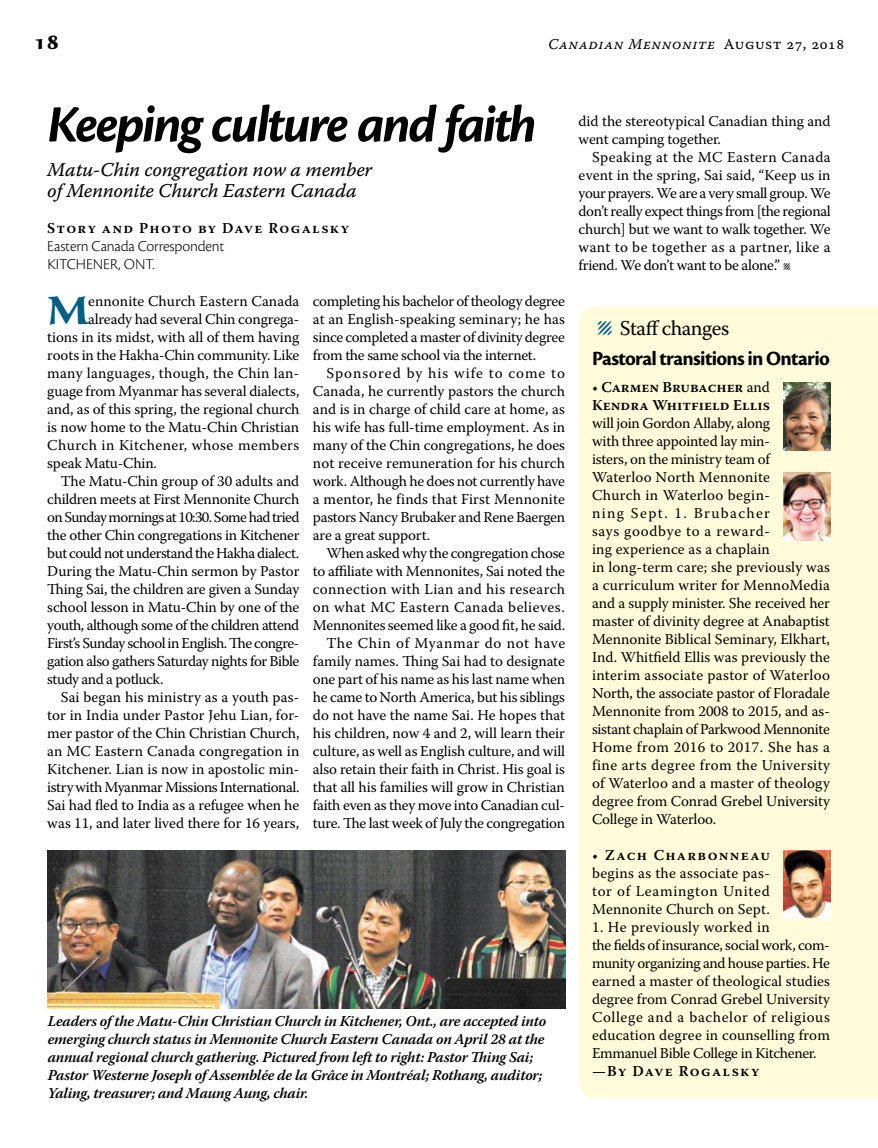
<style>
.page{position:relative;width:878px;height:1148px;background:#fff}
.page>*{position:absolute;margin:0;border:0;box-sizing:border-box;transform-origin:0 0}
.t1{font:italic 700 54px "Cronos Pro";letter-spacing:-.04em;color:#000}
.t2{font:700 40.65px "Sava Pro";color:#005e83}
.t3{font:700 21px "Cronos Pro";color:#000}
.t4{font:21px "Warnock Pro";letter-spacing:-.02em;color:#000}
.t5{font:700 21px "Sava Pro";color:#000}
.t6{font:19.5px/21px "Warnock Pro It Capt";letter-spacing:-.015em;color:#000}
.t7{font:300 15.75px/18px "Cronos Pro";letter-spacing:-.01em;color:#000}
.t8{font:15px/18px "Warnock Pro";letter-spacing:-.005em;color:#000;text-align:justify}
.t9{font:italic 600 15px/18px "Warnock Pro";letter-spacing:-.015em;color:#000}
.t10{font:15px "Warnock Pro";letter-spacing:-.03em;color:#000}
.t11{font:15px "Warnock Pro";letter-spacing:-.035em;color:#000}
.t12{font:600 15px "Warnock Pro";letter-spacing:.09em;color:#000}
.t13{font:600 15px/18px "Warnock Pro";letter-spacing:.005em;color:#000}
.t14{font:15px "Warnock Pro";letter-spacing:-.045em;color:#000}
.t15{font:15px "Warnock Pro";letter-spacing:.02em;color:#000}
.t16{font:15px "Warnock Pro It Capt";letter-spacing:.035em;color:#000}
.t17{font:15px "Warnock Pro";letter-spacing:.03em;color:#000}
.s1{font-family:"Warnock Pro Capt"}
.s2{font-weight:300;font-style:italic}
.s3{font-size:30px;color:#005e83}
.s4{font-weight:400}
.s5{font-weight:600}
</style>
<div class="page">
<div style="left:578px;top:306px;width:300px;height:792px;background:#fffbdb"></div>
<img style="left:783px;top:382px;width:47px;height:68px">
<img style="left:783px;top:472px;width:47px;height:68px">
<img style="left:783px;top:850px;width:47px;height:68px">
<img style="left:47px;top:850px;width:518px;height:158px">
<h3 class="t5" style="left:34px;top:28px;width:27px">18</h3>
<p class="t16" style="left:548px;top:35px;width:297px">Canadian Mennonite <span class="s1">August 27, 2018</span></p>
<h1 class="t1" style="left:47px;top:93px;width:491px">Keeping culture and faith</h1>
<h3 class="t6" style="left:47px;top:158px;width:326px">Matu-Chin congregation now a member of Mennonite Church Eastern Canada</h3>
<p class="t12" style="left:47px;top:219px;width:303px">Story and Photo by Dave Rogalsky</p>
<p class="t7" style="left:47px;top:237px;width:179px">Eastern Canada Correspondent<br>KITCHENER, ONT.</p>
<h2 class="t2" style="left:47px;top:283px;width:44px">M</h2>
<p class="t8" style="left:88px;top:292px;width:213px">ennonite Church Eastern Canada</p>
<p class="t8" style="left:313px;top:292px;width:254px">completing his bachelor of theology degree at an English-speaking seminary; he has since completed a master of divinity degree from the same school via the internet.</p>
<p class="t8" style="left:313px;top:364px;width:254px;text-indent:14px">Sponsored by his wife to come to Canada, he currently pastors the church and is in charge of child care at home, as his wife has full-time employment. As in many of the Chin congregations, he does not receive remuneration for his church work. Although he does not currently have a mentor, he finds that First Mennonite pastors Nancy Brubaker and Rene Baergen are a great support.</p>
<p class="t8" style="left:313px;top:544px;width:254px;text-align:right">When asked why the congregation chose to affiliate with Mennonites, Sai noted the connection with Lian and his research on what MC Eastern Canada believes.<br>Mennonites seemed like a good fit, he said.<br>The Chin of Myanmar do not have family names. Thing Sai had to designate one part of his name as his last name when he came to North America, but his siblings do not have the name Sai. He hopes that his children, now 4 and 2, will learn their culture, as well as English culture, and will also retain their faith in Christ. His goal is that all his families will grow in Christian faith even as they move into Canadian cul&shy;ture. The last week of July the congregation</p>
<p class="t8" style="left:88px;top:310px;width:213px">already had several Chin congrega-</p>
<p class="t8" style="left:47px;top:328px;width:253px">tions in its midst, with all of them having</p>
<p class="t8" style="left:47px;top:346px;width:254px">roots in the Hakha-Chin community. Like</p>
<p class="t15" style="left:47px;top:364px;width:253px">many languages, though, the Chin lan-</p>
<p class="t8" style="left:47px;top:382px;width:254px">guage from Myanmar has several dialects,</p>
<p class="t8" style="left:47px;top:400px;width:254px">and, as of this spring, the regional church</p>
<p class="t8" style="left:47px;top:418px;width:253px">is now home to the Matu-Chin Christian</p>
<p class="t17" style="left:47px;top:436px;width:253px">Church in Kitchener, whose members</p>
<p class="t8" style="left:47px;top:454px;width:111px">speak Matu-Chin.</p>
<p class="t8" style="left:61px;top:472px;width:240px">The Matu-Chin group of 30 adults and</p>
<p class="t8" style="left:47px;top:490px;width:253px">children meets at First Mennonite Church</p>
<p class="t14" style="left:47px;top:508px;width:254px">on Sunday mornings at 10:30. Some had tried</p>
<p class="t8" style="left:47px;top:526px;width:254px">the other Chin congregations in Kitchener</p>
<p class="t11" style="left:47px;top:544px;width:253px">but could not understand the Hakha dialect.</p>
<p class="t8" style="left:47px;top:562px;width:254px">During the Matu-Chin sermon by Pastor</p>
<p class="t8" style="left:47px;top:580px;width:253px">Thing Sai, the children are given a Sunday</p>
<p class="t8" style="left:47px;top:598px;width:254px">school lesson in Matu-Chin by one of the</p>
<p class="t10" style="left:47px;top:616px;width:253px">youth, although some of the children attend</p>
<p class="t11" style="left:47px;top:634px;width:253px">First’s Sunday school in English. The congre-</p>
<p class="t10" style="left:47px;top:652px;width:253px">gation also gathers Saturday nights for Bible</p>
<p class="t10" style="left:47px;top:670px;width:118px">study and a potluck.</p>
<p class="t8" style="left:61px;top:688px;width:240px">Sai began his ministry as a youth pas-</p>
<p class="t8" style="left:47px;top:706px;width:254px">tor in India under Pastor Jehu Lian, for-</p>
<p class="t8" style="left:47px;top:724px;width:254px">mer pastor of the Chin Christian Church,</p>
<p class="t8" style="left:47px;top:742px;width:253px">an MC Eastern Canada congregation in</p>
<p class="t8" style="left:47px;top:760px;width:254px">Kitchener. Lian is now in apostolic min-</p>
<p class="t10" style="left:47px;top:778px;width:254px">istry with Myanmar Missions International.</p>
<p class="t8" style="left:47px;top:796px;width:253px">Sai had fled to India as a refugee when he</p>
<p class="t8" style="left:47px;top:814px;width:253px">was 11, and later lived there for 16 years,</p>
<p class="t9" style="left:48px;top:1012px;width:500px">Leaders of the Matu-Chin Christian Church in Kitchener, Ont., are accepted into emerging church status in Mennonite Church Eastern Canada on April 28 at the annual regional church gathering. Pictured from left to right: Pastor Thing Sai; Pastor Westerne Joseph of Assemblée de la Grâce in Montréal; Rothang, auditor; Yaling, treasurer; and Maung Aung, chair.</p>
<p class="t8" style="left:578px;top:112px;width:254px">did the stereotypical Canadian thing and went camping together.</p>
<p class="t8" style="left:578px;top:148px;width:254px;text-indent:14px">Speaking at the MC Eastern Canada event in the spring, Sai said, “Keep us in your prayers. We are a very small group. We don’t really expect things from [the regional church] but we want to walk together. We want to be together as a partner, like a friend. We don’t want to be alone.” <span class="s2">l</span></p>
<h3 class="t4" style="left:596px;top:315px;width:134px"><span class="s3">Λ</span> Staff changes</h3>
<h3 class="t3" style="left:592px;top:346px;width:239px">Pastoral transitions in Ontario</h3>
<p class="t13" style="left:592px;top:378px;width:179px"><span class="s4">•</span> Carmen Brubacher <span class="s4">and<br></span>Kendra Whitfield Ellis</p>
<p class="t8" style="left:592px;top:414px;width:239px;text-align:left">will join Gordon Allaby, along<br>with three appointed lay min-<br>isters, on the ministry team of Waterloo North Mennonite<br>Church in Waterloo begin-<br>ning Sept. 1. Brubacher<br>says goodbye to a reward-<br>ing experience as a chaplain<br>in long-term care; she previously was a curriculum writer for MennoMedia and a supply minister. She received her master of divinity degree at Anabaptist Mennonite Biblical Seminary, Elkhart, Ind. Whitfield Ellis was previously the interim associate pastor of Waterloo North, the associate pastor of Floradale Mennonite from 2008 to 2015, and as&shy;sistant chaplain of Parkwood Mennonite Home from 2016 to 2017. She has a fine arts degree from the University of Waterloo and a master of theology degree from Conrad Grebel University College in Waterloo.</p>
<p class="t8" style="left:592px;top:846px;width:179px">• <span class="s5">Zach Charbonneau </span>begins as the associate pas&shy;tor of Leamington United Mennonite Church on Sept.</p>
<p class="t8" style="left:592px;top:918px;width:239px;text-align:left">1. He previously worked in<br>the fields of insurance, social work, com&shy;munity organizing and house parties. He earned a master of theological studies degree from Conrad Grebel University College and a bachelor of religious education degree in counselling from Emmanuel Bible College in Kitchener.</p>
<p class="t12" style="left:592px;top:1062px;width:169px">—By Dave Rogalsky</p>
</div>
